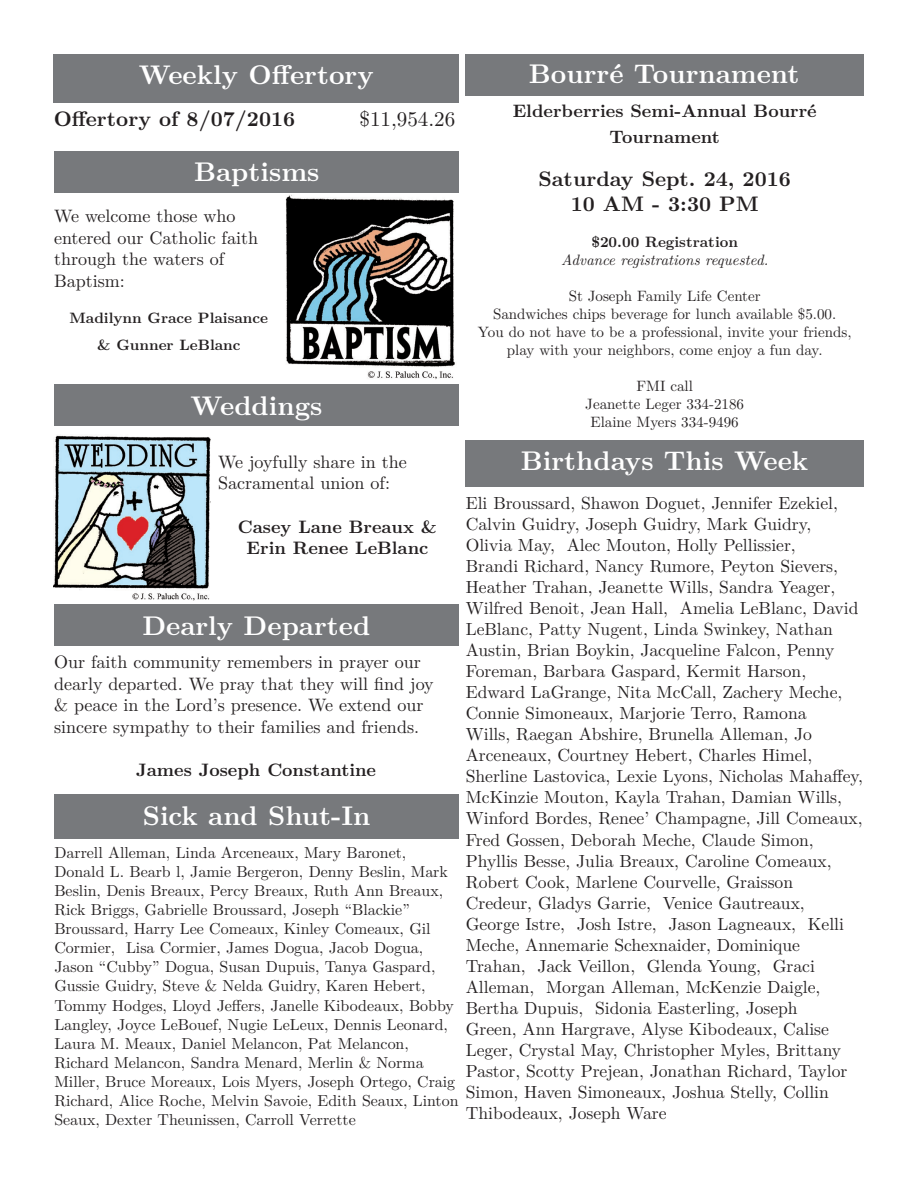
<style>
.page{position:relative;width:918px;height:1188px;background:#fff}
.page>*{position:absolute;margin:0;border:0;box-sizing:border-box;transform-origin:0 0}
.t1{font:700 27px "LM Roman 10";color:#fff}
.t2{font:700 21px/25.2px "LM Roman 10";color:#231f20;text-align:center}
.t3{font:21px "LM Roman 10";color:#231f20}
.t4{font:18px/21.6px "LM Roman 10";color:#231f20}
.t5{font:700 18px/25.2px "LM Roman 10";color:#231f20;text-align:center}
.t6{font:17.55px/21px "LM Roman 10";color:#231f20}
.t7{font:15.9px/19px "LM Roman 10";color:#231f20}
.t8{font:15px/18px "LM Roman 10";color:#231f20;text-align:center}
.t9{font:700 15px/27px "LM Roman 10";color:#231f20;text-align:center}
.t10{font:italic 15px "LM Roman 10";color:#231f20}
</style>
<div class="page">
<div style="left:465px;top:440px;width:399px;height:47px;background:#77797c"></div>
<div style="left:54px;top:795px;width:405px;height:44px;background:#77797c"></div>
<div style="left:54px;top:54px;width:405px;height:48px;background:#77797c"></div>
<div style="left:54px;top:604px;width:405px;height:42px;background:#77797c"></div>
<div style="left:465px;top:54px;width:399px;height:41px;background:#77797c"></div>
<div style="left:54px;top:151px;width:405px;height:41px;background:#77797c"></div>
<img style="left:275px;top:195px;width:184px;height:190px">
<img style="left:54px;top:435px;width:156px;height:165px">
<div style="left:54px;top:385px;width:405px;height:41px;background:#77797c"></div>
<h1 class="t1" style="left:529px;top:53px;width:272px">Bourré Tournament</h1>
<p class="t5" style="left:513px;top:97px;width:306px">Elderberries Semi-Annual Bourré<br>Tournament</p>
<p class="t2" style="left:538px;top:164px;width:254px">Saturday Sept. 24, 2016<br>10 AM - 3:30 PM</p>
<p class="t9" style="left:591px;top:227px;width:148px">$20.00 Registration</p>
<p class="t10" style="left:561px;top:248px;width:209px">Advance registrations requested.</p>
<p class="t8" style="left:478px;top:286px;width:375px">St Joseph Family Life Center<br>Sandwiches chips beverage for lunch available $5.00.<br>You do not have to be a professional, invite your friends, play with your neighbors, come enjoy a fun day.</p>
<p class="t8" style="left:585px;top:376px;width:160px">FMI call<br>Jeanette Leger 334-2186<br>Elaine Myers 334-9496</p>
<h1 class="t1" style="left:139px;top:54px;width:236px">Weekly Offertory</h1>
<p class="t2" style="left:54px;top:105px;width:243px">Offertory of 8/07/2016</p>
<p class="t3" style="left:360px;top:103px;width:97px">$11,954.26</p>
<h1 class="t1" style="left:194px;top:151px;width:127px">Baptisms</h1>
<p class="t4" style="left:54px;top:204px;width:206px">We welcome those who entered our Catholic faith through the waters of<br>Baptism:</p>
<p class="t9" style="left:70px;top:303px;width:200px">Madilynn Grace Plaisance &amp; Gunner LeBlanc</p>
<h1 class="t1" style="left:191px;top:384px;width:133px">Weddings</h1>
<p class="t4" style="left:218px;top:449px;width:190px">We joyfully share in the<br>Sacramental union of:</p>
<p class="t5" style="left:238px;top:514px;width:201px;line-height:21.6px">Casey Lane Breaux &amp;<br>Erin Renee LeBlanc</p>
<h1 class="t1" style="left:521px;top:440px;width:289px">Birthdays This Week</h1>
<p class="t6" style="left:466px;top:491px;width:399px">Eli Broussard, Shawon Doguet, Jennifer Ezekiel, Calvin Guidry, Joseph Guidry, Mark Guidry,<br>Olivia May, Alec Mouton, Holly Pellissier,<br>Brandi Richard, Nancy Rumore, Peyton Sievers, Heather Trahan, Jeanette Wills, Sandra Yeager, Wilfred Benoit, Jean Hall, Amelia LeBlanc, David LeBlanc, Patty Nugent, Linda Swinkey, Nathan Austin, Brian Boykin, Jacqueline Falcon, Penny Foreman, Barbara Gaspard, Kermit Harson, Edward LaGrange, Nita McCall, Zachery Meche, Connie Simoneaux, Marjorie Terro, Ramona<br>Wills, Raegan Abshire, Brunella Alleman, Jo Arceneaux, Courtney Hebert, Charles Himel, Sherline Lastovica, Lexie Lyons, Nicholas Mahaffey, McKinzie Mouton, Kayla Trahan, Damian Wills, Winford Bordes, Renee’ Champagne, Jill Comeaux, Fred Gossen, Deborah Meche, Claude Simon, Phyllis Besse, Julia Breaux, Caroline Comeaux, Robert Cook, Marlene Courvelle, Graisson Credeur, Gladys Garrie, Venice Gautreaux,<br>George Istre, Josh Istre, Jason Lagneaux, Kelli Meche, Annemarie Schexnaider, Dominique Trahan, Jack Veillon, Glenda Young, Graci Alleman, Morgan Alleman, McKenzie Daigle, Bertha Dupuis, Sidonia Easterling, Joseph<br>Green, Ann Hargrave, Alyse Kibodeaux, Calise Leger, Crystal May, Christopher Myles, Brittany Pastor, Scotty Prejean, Jonathan Richard, Taylor Simon, Haven Simoneaux, Joshua Stelly, Collin Thibodeaux, Joseph Ware</p>
<h1 class="t1" style="left:142px;top:604px;width:230px">Dearly Departed</h1>
<p class="t4" style="left:54px;top:650px;width:381px">Our faith community remembers in prayer our dearly departed. We pray that they will find joy &amp; peace in the Lord’s presence. We extend our sincere sympathy to their families and friends.</p>
<p class="t5" style="left:136px;top:756px;width:241px">James Joseph Constantine</p>
<h1 class="t1" style="left:143px;top:794px;width:229px">Sick and Shut-In</h1>
<p class="t7" style="left:54px;top:842px;width:406px">Darrell Alleman, Linda Arceneaux, Mary Baronet, Donald L. Bearb l, Jamie Bergeron, Denny Beslin, Mark Beslin, Denis Breaux, Percy Breaux, Ruth Ann Breaux, Rick Briggs, Gabrielle Broussard, Joseph “Blackie” Broussard, Harry Lee Comeaux, Kinley Comeaux, Gil Cormier, Lisa Cormier, James Dogua, Jacob Dogua, Jason “Cubby” Dogua, Susan Dupuis, Tanya Gaspard, Gussie Guidry, Steve &amp; Nelda Guidry, Karen Hebert, Tommy Hodges, Lloyd Jeffers, Janelle Kibodeaux, Bobby Langley, Joyce LeBouef, Nugie LeLeux, Dennis Leonard, Laura M. Meaux, Daniel Melancon, Pat Melancon, Richard Melancon, Sandra Menard, Merlin &amp; Norma Miller, Bruce Moreaux, Lois Myers, Joseph Ortego, Craig Richard, Alice Roche, Melvin Savoie, Edith Seaux, Linton Seaux, Dexter Theunissen, Carroll Verrette</p>
</div>
